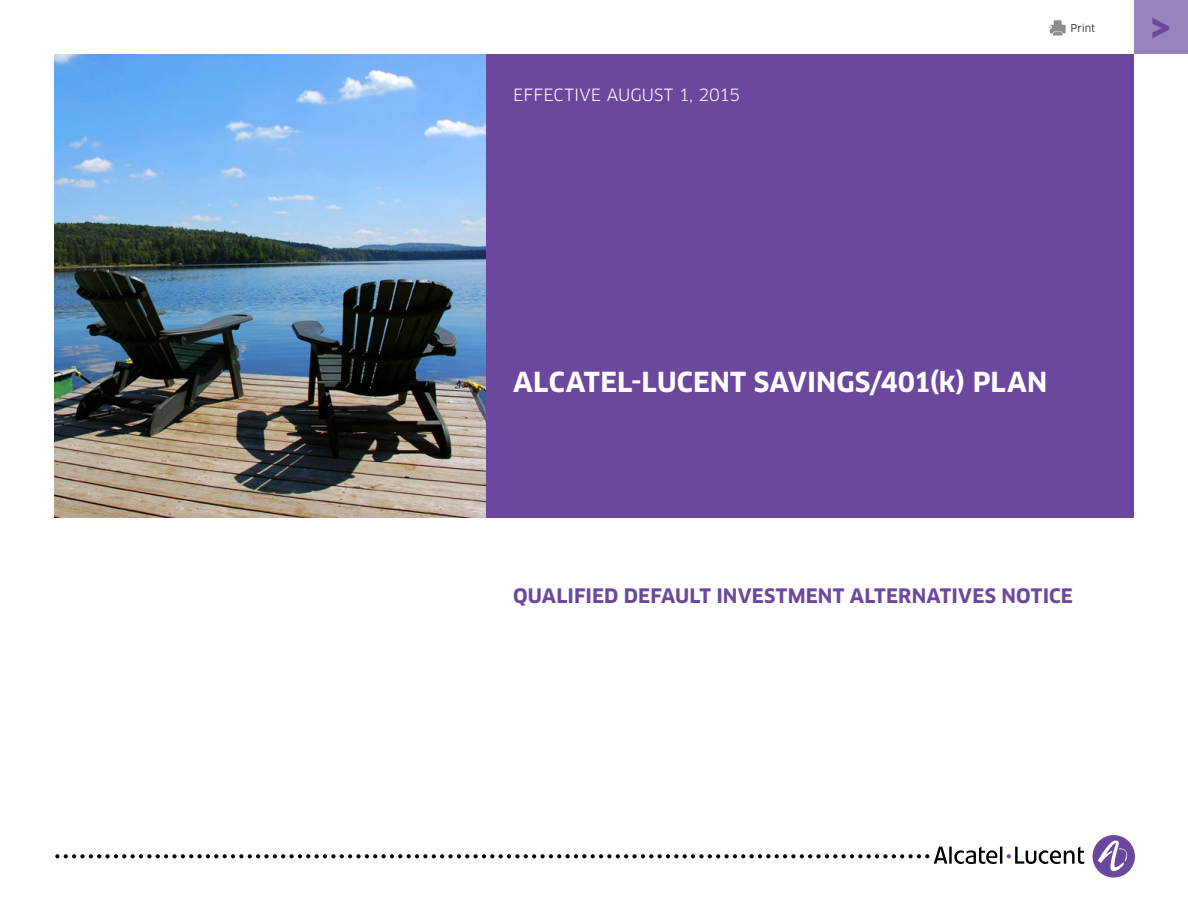
<style>
.page{position:relative;width:1188px;height:918px;background:#fff}
.page>*{position:absolute;margin:0;border:0;box-sizing:border-box;transform-origin:0 0}
.t1{font:700 39px "Clan OT";color:#6b489d}
.t2{font:700 27px "Clan OT";letter-spacing:.005em;color:#fff}
.t3{font:700 19.5px "Clan OT";letter-spacing:.005em;color:#6b489d}
.t4{font:16.5px "Clan OT";letter-spacing:.005em;color:#fff}
.t5{font:10.5px "Clan OT";letter-spacing:-.015em;color:#000}
</style>
<div class="page">
<img style="left:54px;top:54px;width:432px;height:463px">
<div style="left:1093px;top:835px;width:42px;height:43px;background:#6b489d;border-radius:50%"></div>
<svg style="left:1098px;top:840px;width:32px;height:32px"></svg>
<svg style="left:55px;top:846px;width:1029px;height:18px"></svg>
<div style="left:486px;top:54px;width:648px;height:463px;background:#6b489d"></div>
<div style="left:1134px;top:0;width:54px;height:54px;background:#9983bd"></div>
<svg style="left:1049px;top:20px;width:17px;height:16px"></svg>
<p class="t4" style="left:513px;top:85px;width:229px">EFFECTIVE AUGUST 1, 2015</p>
<p class="t5" style="left:1071px;top:22px;width:26px">Print</p>
<h1 class="t1" style="left:1149px;top:4px;width:25px">&gt;</h1>
<h2 class="t2" style="left:513px;top:367px;width:536px">ALCATEL-LUCENT SAVINGS/401(k) PLAN</h2>
<p class="t3" style="left:513px;top:584px;width:561px">QUALIFIED DEFAULT INVESTMENT ALTERNATIVES NOTICE</p>
</div>
